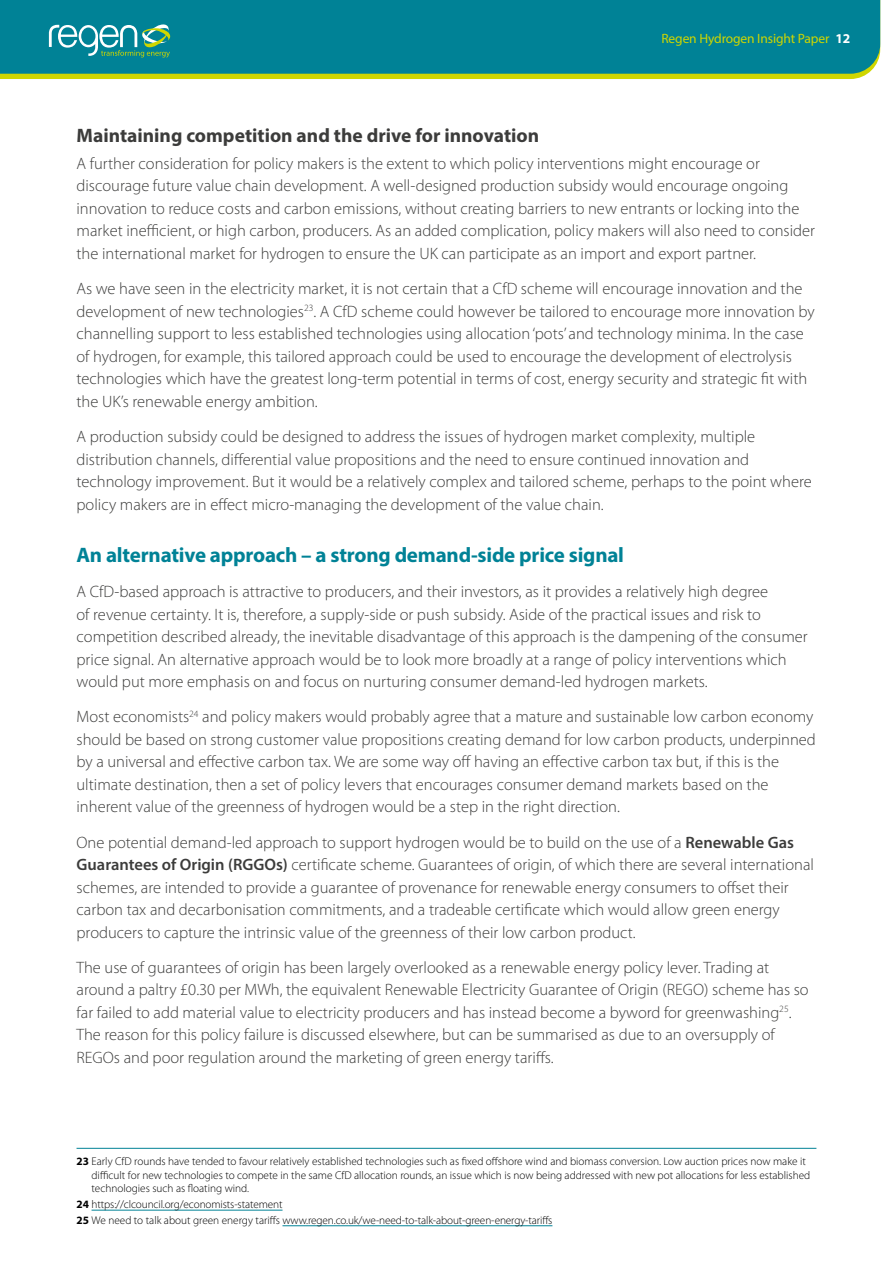
<style>
.page{position:relative;width:893px;height:1263px;background:#fff}
.page>*{position:absolute;margin:0;border:0;box-sizing:border-box;transform-origin:0 0}
.t1{font:700 21px "Myriad Pro";letter-spacing:-.01em;color:#008296}
.t2{font:700 19.5px "Myriad Pro";color:#3c3c3b}
.t3{font:300 16.5px/22.5px "Myriad Pro";color:#3c3c3b}
.t4{font:13.5px "Myriad Pro";letter-spacing:-.01em;color:#cfd600}
.t5{font:300 11.25px/13.5px "Myriad Pro";color:#000}
.s1{font-weight:700;color:#fff}
.s2{font-weight:600}
.s3{font-weight:700}
</style>
<div class="page">
<div style="left:0;top:74px;width:867px;height:5px;background:#cfd600"></div>
<div style="left:0;top:0;width:880px;height:74px;background:#008296"></div>
<svg style="left:49px;top:23px;width:121px;height:35px;background:#40a0a2"></svg>
<hr style="left:77px;top:1148px;width:739px;height:1px;background:#008296">
<hr style="left:92px;top:1210px;width:191px;height:1px;background:#008296">
<hr style="left:282px;top:1225px;width:270px;height:1px;background:#008296">
<p class="t4" style="left:661px;top:30px;width:190px">Regen Hydrogen Insight Paper <span class="s1">12</span></p>
<p class="t2" style="left:77px;top:123px;width:464px">Maintaining competition and the drive for innovation</p>
<p class="t3" style="left:77px;top:152px;width:740px">A further consideration for policy makers is the extent to which policy interventions might encourage or discourage future value chain development. A well-designed production subsidy would encourage ongoing innovation to reduce costs and carbon emissions, without creating barriers to new entrants or locking into the market inefficient, or high carbon, producers. As an added complication, policy makers will also need to consider the international market for hydrogen to ensure the UK can participate as an import and export partner.</p>
<p class="t3" style="left:77px;top:277px;width:740px">As we have seen in the electricity market, it is not certain that a CfD scheme will encourage innovation and the development of new technologies<sup>23</sup>. A CfD scheme could however be tailored to encourage more innovation by channelling support to less established technologies using allocation ‘pots’ and technology minima. In the case of hydrogen, for example, this tailored approach could be used to encourage the development of electrolysis technologies which have the greatest long-term potential in terms of cost, energy security and strategic fit with the UK’s renewable energy ambition.</p>
<p class="t3" style="left:77px;top:425px;width:737px">A production subsidy could be designed to address the issues of hydrogen market complexity, multiple distribution channels, differential value propositions and the need to ensure continued innovation and technology improvement. But it would be a relatively complex and tailored scheme, perhaps to the point where policy makers are in effect micro-managing the development of the value chain.</p>
<p class="t1" style="left:77px;top:541px;width:549px">An alternative approach – a strong demand-side price signal</p>
<p class="t3" style="left:77px;top:580px;width:733px">A CfD-based approach is attractive to producers, and their investors, as it provides a relatively high degree<br>of revenue certainty. It is, therefore, a supply-side or push subsidy. Aside of the practical issues and risk to competition described already, the inevitable disadvantage of this approach is the dampening of the consumer price signal. An alternative approach would be to look more broadly at a range of policy interventions which would put more emphasis on and focus on nurturing consumer demand-led hydrogen markets.</p>
<p class="t3" style="left:77px;top:705px;width:741px">Most economists<sup>24</sup> and policy makers would probably agree that a mature and sustainable low carbon economy should be based on strong customer value propositions creating demand for low carbon products, underpinned by a universal and effective carbon tax. We are some way off having an effective carbon tax but, if this is the ultimate destination, then a set of policy levers that encourages consumer demand markets based on the inherent value of the greenness of hydrogen would be a step in the right direction.</p>
<p class="t3" style="left:77px;top:831px;width:739px">One potential demand-led approach to support hydrogen would be to build on the use of a <span class="s2">Renewable Gas Guarantees of Origin (RGGOs)</span> certificate scheme. Guarantees of origin, of which there are several international schemes, are intended to provide a guarantee of provenance for renewable energy consumers to offset their carbon tax and decarbonisation commitments, and a tradeable certificate which would allow green energy producers to capture the intrinsic value of the greenness of their low carbon product.</p>
<p class="t3" style="left:77px;top:956px;width:734px">The use of guarantees of origin has been largely overlooked as a renewable energy policy lever. Trading at around a paltry £0.30 per MWh, the equivalent Renewable Electricity Guarantee of Origin (REGO) scheme has so far failed to add material value to electricity producers and has instead become a byword for greenwashing<sup>25</sup>.<br>The reason for this policy failure is discussed elsewhere, but can be summarised as due to an oversupply of REGOs and poor regulation around the marketing of green energy tariffs.</p>
<p class="t5" style="left:92px;top:1155px;width:720px;text-indent:-15px"><span class="s3">23</span> Early CfD rounds have tended to favour relatively established technologies such as fixed offshore wind and biomass conversion. Low auction prices now make it difficult for new technologies to compete in the same CfD allocation rounds, an issue which is now being addressed with new pot allocations for less established technologies such as floating wind.</p>
<p class="t5" style="left:77px;top:1196px;width:477px;line-height:15.6px"><span class="s3">24</span> https://clcouncil.org/economists-statement<br><span class="s3">25</span> We need to talk about green energy tariffs www.regen.co.uk/we-need-to-talk-about-green-energy-tariffs</p>
</div>
